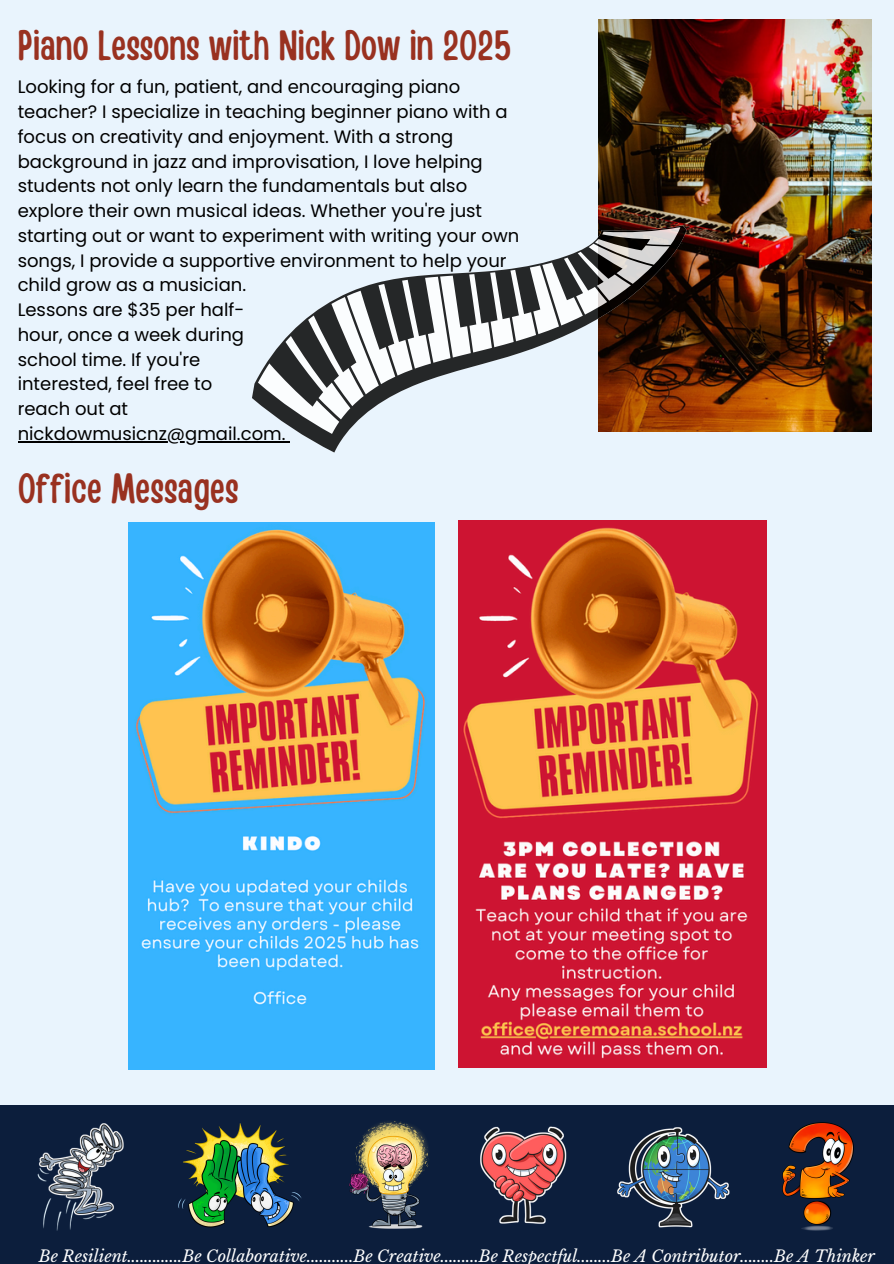
<style>
.page{position:relative;width:894px;height:1264px;background:#fff}
.page>*{position:absolute;margin:0;border:0;box-sizing:border-box;transform-origin:0 0}
.t1{font:42px "Handy Casual Condensed";color:#993120}
.t2{font:18px/24.8px "Poppins";color:#000}
.t3{font:italic 16.05px "Libre Baskerville";color:#fff}
</style>
<div class="page">
<div style="left:0;top:0;width:893px;height:1263px;background:#e9f4fd"></div>
<img style="left:458px;top:520px;width:308px;height:547px">
<img style="left:128px;top:522px;width:306px;height:547px">
<img style="left:598px;top:19px;width:272px;height:412px">
<svg style="left:252px;top:225px;width:434px;height:227px"></svg>
<hr style="left:18px;top:441px;width:267px;height:1px;background:#000">
<div style="left:0;top:1104px;width:893px;height:159px;background:#0c1e3c"></div>
<img style="left:38px;top:1123px;width:86px;height:108px">
<img style="left:782px;top:1122px;width:72px;height:109px">
<img style="left:480px;top:1126px;width:86px;height:98px">
<img style="left:349px;top:1121px;width:80px;height:108px">
<img style="left:178px;top:1123px;width:124px;height:105px">
<img style="left:617px;top:1127px;width:113px;height:101px">
<h1 class="t1" style="left:18px;top:18px;width:495px">Piano Lessons with Nick Dow in 2025</h1>
<p class="t2" style="left:18px;top:75px;width:503px">Looking for a fun, patient, and encouraging piano teacher? I specialize in teaching beginner piano with a focus on creativity and enjoyment. With a strong background in jazz and improvisation, I love helping students not only learn the fundamentals but also explore their own musical ideas. Whether you're just starting out or want to experiment with writing your own songs, I provide a supportive environment to help your child grow as a musician.</p>
<p class="t2" style="left:18px;top:297px;width:228px">Lessons are $35 per half-</p>
<p class="t2" style="left:18px;top:322px;width:228px">hour, once a week during</p>
<p class="t2" style="left:18px;top:347px;width:184px">school time. If you're</p>
<p class="t2" style="left:18px;top:372px;width:196px">interested, feel free to</p>
<p class="t2" style="left:18px;top:396px;width:112px">reach out at</p>
<p class="t2" style="left:18px;top:421px;width:269px">nickdowmusicnz@gmail.com.</p>
<p class="t1" style="left:18px;top:461px;width:222px">Office Messages</p>
<p class="t3" style="left:39px;top:1246px;width:837px">Be Resilient.............Be Collaborative...........Be Creative.........Be Respectful........Be A Contributor........Be A Thinker</p>
</div>
